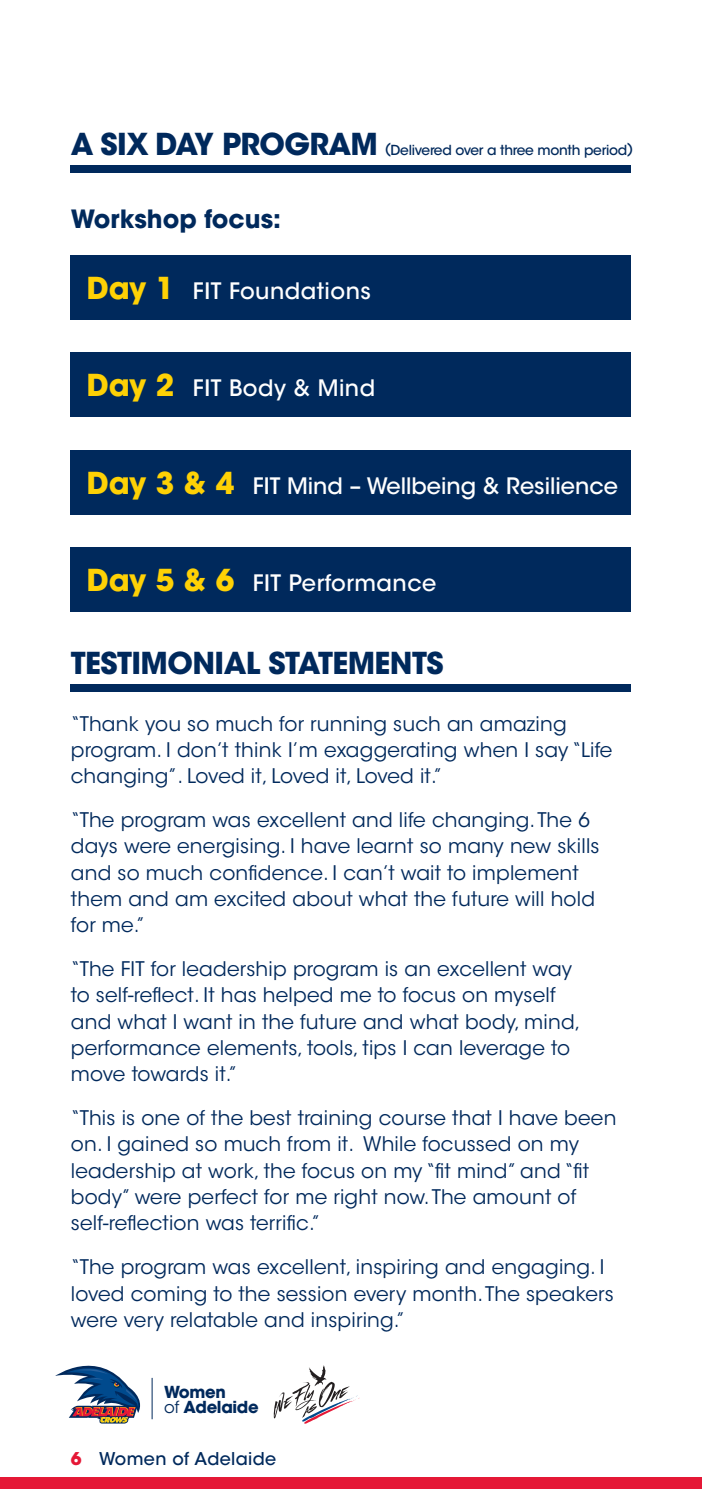
<style>
.page{position:relative;width:702px;height:1489px;background:#fff}
.page>*{position:absolute;margin:0;border:0;box-sizing:border-box;transform-origin:0 0}
.t1{font:700 30px "ITC Avant Garde Std";letter-spacing:-.02em;color:#00295c}
.t2{font:700 25px "ITC Avant Garde Std";color:#00295c}
.t3{font:500 22.5px "ITC Avant Garde Std";letter-spacing:.02em;color:#fff}
.t4{font:500 22.5px "ITC Avant Garde Std";color:#fff}
.t5{font:20px/26.2px "ITC Avant Garde Std";letter-spacing:.01em;color:#00295c}
.t6{font:20px "ITC Avant Garde Std";letter-spacing:-.01em;color:#00295c}
.t7{font:500 17.5px "ITC Avant Garde Std";letter-spacing:.02em;color:#00295c}
.t8{font:700 16.5px/14.5px "ITC Avant Garde Std";letter-spacing:-.02em;color:#00295c}
.t9{font:500 13.75px "ITC Avant Garde Std";letter-spacing:-.02em;color:#00295c}
.s1{font-weight:700;font-size:30px}
.s2{font-weight:700;font-size:30px;color:#fed105}
.s3{font-weight:400}
.s4{font-weight:700;color:#e51836}
</style>
<div class="page">
<div style="left:0;top:1476px;width:702px;height:12px;background:#e51836"></div>
<div style="left:71px;top:165px;width:560px;height:7px;background:#00295c"></div>
<div style="left:71px;top:684px;width:560px;height:7px;background:#00295c"></div>
<div style="left:71px;top:255px;width:560px;height:64px;background:#00295c"></div>
<div style="left:71px;top:352px;width:560px;height:65px;background:#00295c"></div>
<div style="left:71px;top:450px;width:560px;height:64px;background:#00295c"></div>
<div style="left:71px;top:547px;width:560px;height:65px;background:#00295c"></div>
<svg style="left:55px;top:1365px;width:86px;height:59px"></svg>
<hr style="left:152px;top:1377px;width:1px;height:41px;background:#00295c">
<svg style="left:274px;top:1365px;width:86px;height:58px"></svg>
<p class="t9" style="left:71px;top:141px;width:564px"><span class="s1">A SIX DAY PROGRAM</span> (Delivered over a three month period)</p>
<p class="t2" style="left:71px;top:203px;width:212px">Workshop focus:</p>
<p class="t3" style="left:86px;top:276px;width:286px"><span class="s2">Day 1</span> FIT Foundations</p>
<p class="t3" style="left:86px;top:374px;width:290px"><span class="s2">Day 2</span> FIT Body &amp; Mind</p>
<p class="t4" style="left:86px;top:471px;width:533px"><span class="s2">Day 3 &amp; 4</span> FIT Mind – Wellbeing &amp; Resilience</p>
<p class="t3" style="left:86px;top:569px;width:351px"><span class="s2">Day 5 &amp; 6</span> FIT Performance</p>
<p class="t1" style="left:71px;top:643px;width:374px">TESTIMONIAL STATEMENTS</p>
<p class="t5" style="left:71px;top:710px;width:543px">“Thank you so much for running such an amazing program. I don’t think I’m exaggerating when I say “Life changing”. Loved it, Loved it, Loved it.”</p>
<p class="t5" style="left:71px;top:807px;width:530px">“The program was excellent and life changing. The 6 days were energising. I have learnt so many new skills and so much confidence. I can’t wait to implement them and am excited about what the future will hold</p>
<p class="t5" style="left:71px;top:912px;width:76px">for me.”</p>
<p class="t5" style="left:71px;top:956px;width:511px">“The FIT for leadership program is an excellent way to self-reflect. It has helped me to focus on myself and what I want in the future and what body, mind, performance elements, tools, tips I can leverage to</p>
<p class="t6" style="left:71px;top:1061px;width:168px">move towards it.”</p>
<p class="t5" style="left:71px;top:1104px;width:547px">“This is one of the best training course that I have been on. I gained so much from it. While focussed on my leadership at work, the focus on my “fit mind” and “fit body” were perfect for me right now. The amount of</p>
<p class="t5" style="left:71px;top:1209px;width:251px">self-reflection was terrific.”</p>
<p class="t5" style="left:71px;top:1253px;width:544px">“The program was excellent, inspiring and engaging. I loved coming to the session every month. The speakers were very relatable and inspiring.”</p>
<p class="t8" style="left:164px;top:1384px;width:96px">Women<br><span class="s3">of</span> Adelaide</p>
<p class="t7" style="left:71px;top:1447px;width:207px"><span class="s4">6</span> Women of Adelaide</p>
</div>
